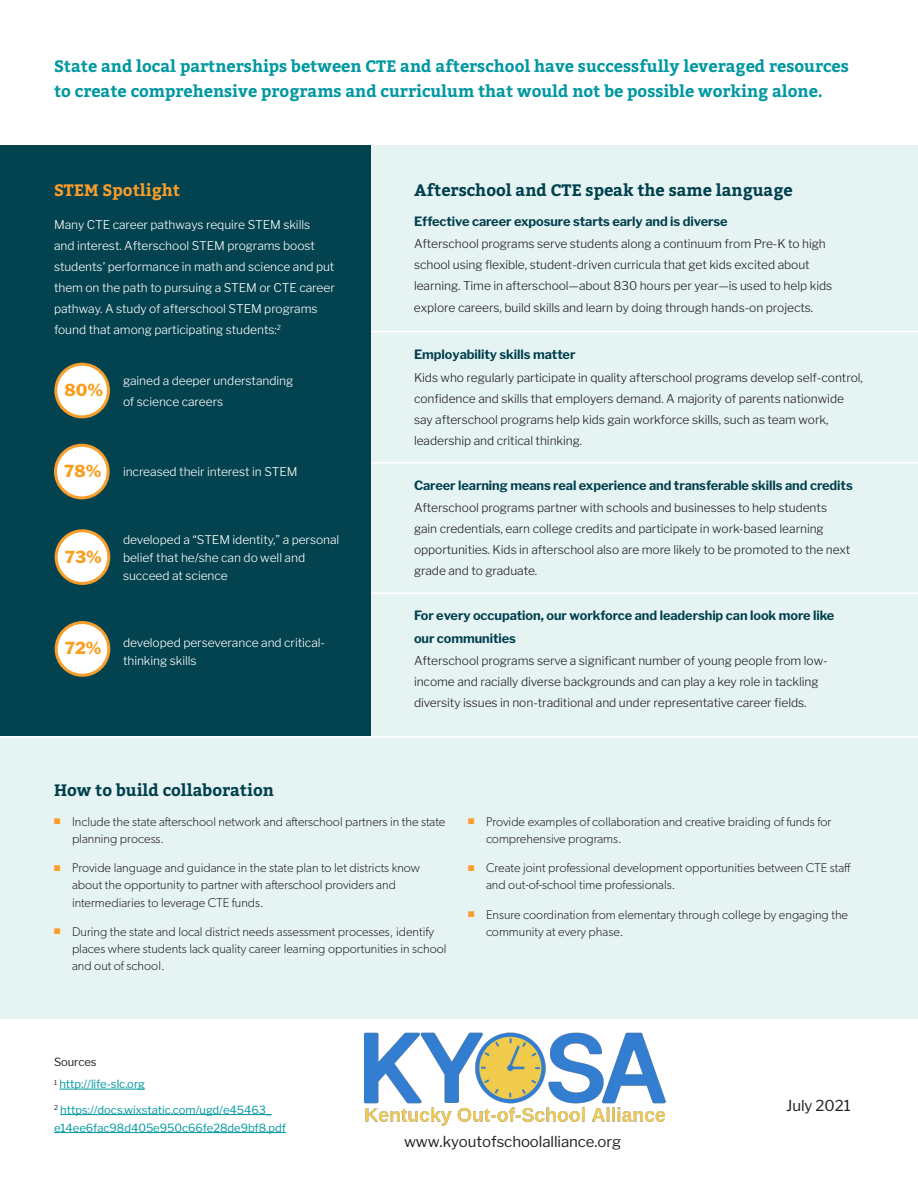
<style>
.page{position:relative;width:918px;height:1188px;background:#fff}
.page>*{position:absolute;margin:0;border:0;box-sizing:border-box;transform-origin:0 0}
.t1{font:700 16.5px/25.5px "Bitter";color:#0098a1}
.body{font:700 16.5px "Bitter";color:#00404d}
.t2{font:700 16.5px "Bitter";color:#f99d2b}
.t3{font:800 16.5px "Libre Franklin";color:#f99d1e}
.body-2{font:15px "Libre Franklin";letter-spacing:-.005em;color:#231f20}
.t4{font:300 12.75px/17.2px "Gibson";color:#231f20}
.subhead{font:700 12.75px/22.5px "Libre Franklin";letter-spacing:-.005em;color:#00404d}
.body-3{font:700 12.75px "Libre Franklin";letter-spacing:-.005em;color:#00404d}
.body-4{font:300 12px/21px "Libre Franklin";letter-spacing:-.005em;color:#231f20}
.body-5{font:300 12px/21px "Libre Franklin";letter-spacing:-.005em;color:#fff}
.body-6{font:11.25px/18px "Libre Franklin";letter-spacing:-.005em;color:#0098a1}
.body-7{font:11.25px "Libre Franklin";letter-spacing:-.005em;color:#231f20}
.s1{color:#f99d2b}
</style>
<div class="page">
<div style="left:0;top:692px;width:918px;height:327px;background:#e6f3f3"></div>
<div style="left:362px;top:146px;width:556px;height:594px;background:#e6f3f3"></div>
<hr style="left:59px;top:1089px;width:86px;height:1px;background:#0098a1">
<hr style="left:60px;top:1114px;width:212px;height:1px;background:#0098a1">
<hr style="left:54px;top:1132px;width:232px;height:1px;background:#0098a1">
<hr style="left:0;top:736px;width:918px;height:2px;background:#fff">
<hr style="left:371px;top:592px;width:547px;height:2px;background:#fff">
<hr style="left:371px;top:462px;width:547px;height:2px;background:#fff">
<hr style="left:371px;top:331px;width:547px;height:1px;background:#fff">
<div style="left:0;top:146px;width:371px;height:590px;background:#03424f"></div>
<div style="left:56px;top:364px;width:52px;height:53px;background:#fff;border-radius:50%"></div>
<div style="left:54px;top:363px;width:56px;height:55px;border:3px solid #f99d2b;border-radius:50%"></div>
<div style="left:56px;top:531px;width:53px;height:52px;background:#fff;border-radius:50%"></div>
<div style="left:55px;top:529px;width:55px;height:56px;border:3px solid #f99d2b;border-radius:50%"></div>
<div style="left:56px;top:623px;width:53px;height:52px;background:#fff;border-radius:50%"></div>
<div style="left:55px;top:621px;width:55px;height:56px;border:3px solid #f99d2b;border-radius:50%"></div>
<div style="left:56px;top:445px;width:52px;height:53px;background:#fff;border-radius:50%"></div>
<div style="left:54px;top:444px;width:56px;height:55px;border:3px solid #f99d2b;border-radius:50%"></div>
<img style="left:365px;top:1032px;width:300px;height:94px">
<p class="t1" style="left:54px;top:54px;width:796px">State and local partnerships between CTE and afterschool have successfully leveraged resources to create comprehensive programs and curriculum that would not be possible working alone.</p>
<p class="t2" style="left:54px;top:180px;width:128px">STEM Spotlight</p>
<p class="body-5" style="left:54px;top:214px;width:282px">Many CTE career pathways require STEM skills<br>and interest. Afterschool STEM programs boost students’ performance in math and science and put them on the path to pursuing a STEM or CTE career pathway. A study of afterschool STEM programs found that among participating students:<sup>2</sup></p>
<p class="t3" style="left:64px;top:380px;width:40px">80%</p>
<p class="body-5" style="left:123px;top:370px;width:172px">gained a deeper understanding of science careers</p>
<p class="t3" style="left:64px;top:461px;width:39px">78%</p>
<p class="body-5" style="left:123px;top:462px;width:176px">increased their interest in STEM</p>
<p class="t3" style="left:65px;top:547px;width:39px">73%</p>
<p class="body-5" style="left:123px;top:531px;width:218px;line-height:18px">developed a “STEM identity,” a personal belief that he/she can do well and succeed at science</p>
<p class="t3" style="left:65px;top:639px;width:38px">72%</p>
<p class="body-5" style="left:123px;top:634px;width:204px;line-height:18px">developed perseverance and critical&shy;thinking skills</p>
<p class="body" style="left:414px;top:180px;width:380px">Afterschool and CTE speak the same language</p>
<p class="body-3" style="left:414px;top:214px;width:315px">Effective career exposure starts early and is diverse</p>
<p class="body-4" style="left:414px;top:233px;width:420px">Afterschool programs serve students along a continuum from Pre-K to high school using flexible, student-driven curricula that get kids excited about learning. Time in afterschool—about 830 hours per year—is used to help kids explore careers, build skills and learn by doing through hands-on projects.</p>
<p class="subhead" style="left:414px;top:343px;width:163px">Employability skills matter</p>
<p class="body-4" style="left:414px;top:367px;width:450px">Kids who regularly participate in quality afterschool programs develop self-control, confidence and skills that employers demand. A majority of parents nationwide say afterschool programs help kids gain workforce skills, such as team work, leadership and critical thinking.</p>
<p class="subhead" style="left:414px;top:474px;width:440px">Career learning means real experience and transferable skills and credits</p>
<p class="body-4" style="left:414px;top:497px;width:438px">Afterschool programs partner with schools and businesses to help students gain credentials, earn college credits and participate in work-based learning opportunities. Kids in afterschool also are more likely to be promoted to the next grade and to graduate.</p>
<p class="subhead" style="left:414px;top:604px;width:422px">For every occupation, our workforce and leadership can look more like our communities</p>
<p class="body-4" style="left:414px;top:650px;width:415px">Afterschool programs serve a significant number of young people from low&shy;income and racially diverse backgrounds and can play a key role in tackling diversity issues in non-traditional and under representative career fields.</p>
<p class="body" style="left:54px;top:781px;width:221px">How to build collaboration</p>
<p class="t4" style="left:72px;top:813px;width:375px;text-indent:-18px"><span class="s1">■</span> Include the state afterschool network and afterschool partners in the state planning process.</p>
<p class="t4" style="left:72px;top:859px;width:350px;text-indent:-18px"><span class="s1">■</span> Provide language and guidance in the state plan to let districts know about the opportunity to partner with afterschool providers and intermediaries to leverage CTE funds.</p>
<p class="t4" style="left:72px;top:923px;width:376px;text-indent:-18px"><span class="s1">■</span> During the state and local district needs assessment processes, identify places where students lack quality career learning opportunities in school and out of school.</p>
<p class="t4" style="left:486px;top:813px;width:347px;text-indent:-18px"><span class="s1">■</span> Provide examples of collaboration and creative braiding of funds for comprehensive programs.</p>
<p class="t4" style="left:486px;top:859px;width:366px;text-indent:-18px"><span class="s1">■</span> Create joint professional development opportunities between CTE staff and out-of-school time professionals.</p>
<p class="t4" style="left:486px;top:906px;width:364px;text-indent:-18px"><span class="s1">■</span> Ensure coordination from elementary through college by engaging the community at every phase.</p>
<p class="body-7" style="left:54px;top:1055px;width:44px">Sources</p>
<p class="body-6" style="left:54px;top:1075px;width:93px"><sup>1</sup> http://life-slc.org</p>
<p class="body-6" style="left:54px;top:1101px;width:234px"><sup>2</sup> https://docs.wixstatic.com/ugd/e45463_ e14ee6fac98d405e950c66fe28de9bf8.pdf</p>
<p class="body-2" style="left:404px;top:1132px;width:219px">www.kyoutofschoolalliance.org</p>
<p class="body-2" style="left:786px;top:1097px;width:66px">July 2021</p>
</div>
